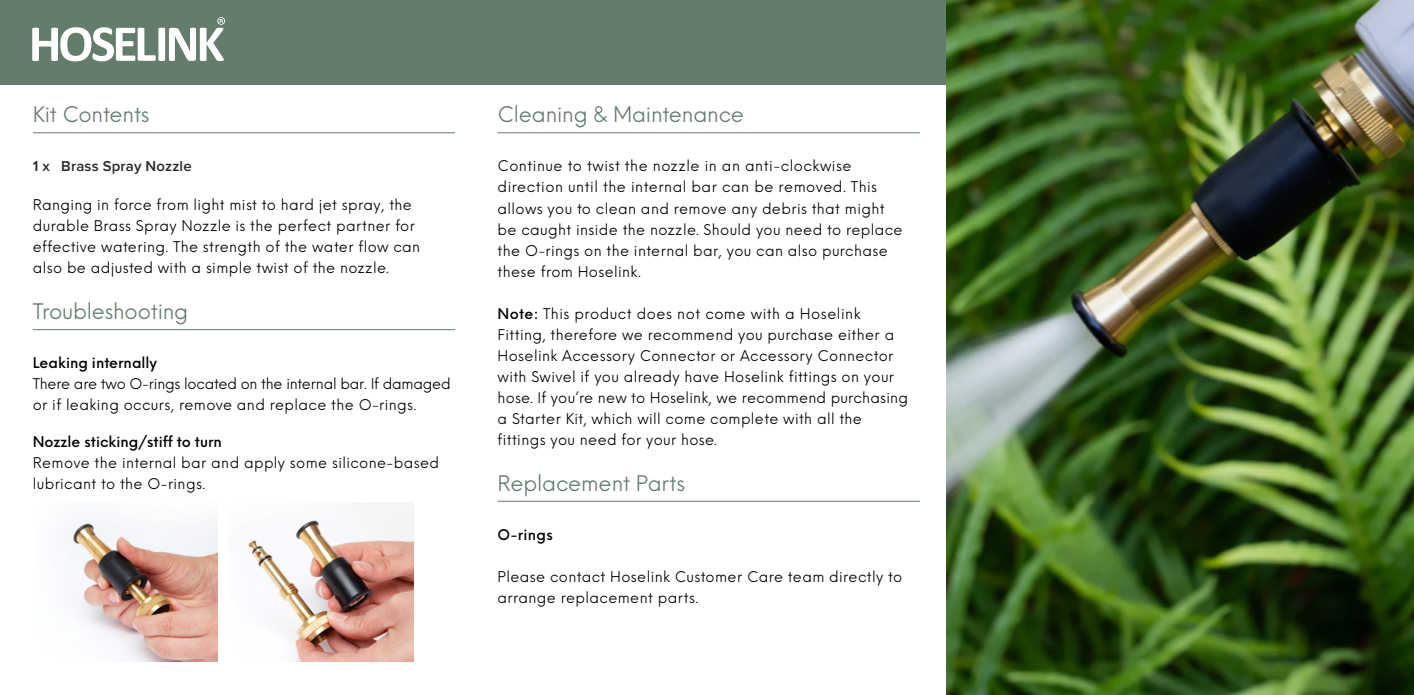
<style>
.page{position:relative;width:1414px;height:695px;background:#fff}
.page>*{position:absolute;margin:0;border:0;box-sizing:border-box;transform-origin:0 0}
.t1{font:21px "Neue Einstellung";letter-spacing:-.01em;color:#637c6b}
.t2{font:600 14.88px "Proxima Nova";letter-spacing:.01em;color:#282828}
.t3{font:14.35px/21px "Neue Einstellung";letter-spacing:.025em;color:#000}
.t4{font:14.35px/21px "Neue Einstellung";letter-spacing:-.015em;color:#000}
.t5{font:500 14.35px "Neue Einstellung";color:#000}
.s1{font-weight:500}
</style>
<div class="page">
<hr style="left:33px;top:132px;width:422px;height:1px;background:#637c6b">
<hr style="left:33px;top:329px;width:422px;height:1px;background:#637c6b">
<hr style="left:498px;top:132px;width:422px;height:1px;background:#637c6b">
<hr style="left:498px;top:500px;width:422px;height:1px;background:#637c6b">
<img style="left:69px;top:519px;width:148px;height:142px">
<img style="left:248px;top:506px;width:165px;height:155px">
<div style="left:0;top:0;width:1414px;height:84px;background:#637c6b"></div>
<svg style="left:32px;top:17px;width:193px;height:44px"></svg>
<img style="left:946px;top:0;width:468px;height:694px">
<h1 class="t1" style="left:33px;top:100px;width:118px">Kit Contents</h1>
<p class="t2" style="left:33px;top:155px;width:160px">1 x Brass Spray Nozzle</p>
<p class="t3" style="left:33px;top:194px;width:389px">Ranging in force from light mist to hard jet spray, the durable Brass Spray Nozzle is the perfect partner for effective watering. The strength of the water flow can also be adjusted with a simple twist of the nozzle.</p>
<h1 class="t1" style="left:33px;top:297px;width:157px">Troubleshooting</h1>
<p class="t5" style="left:33px;top:353px;width:126px">Leaking internally</p>
<p class="t4" style="left:33px;top:373px;width:419px">There are two O-rings located on the internal bar. If damaged or if leaking occurs, remove and replace the O-rings.</p>
<p class="t5" style="left:33px;top:432px;width:191px">Nozzle sticking/stiff to turn</p>
<p class="t3" style="left:33px;top:452px;width:408px">Remove the internal bar and apply some silicone-based lubricant to the O-rings.</p>
<h1 class="t1" style="left:498px;top:100px;width:248px">Cleaning &amp; Maintenance</h1>
<p class="t3" style="left:498px;top:156px;width:407px">Continue to twist the nozzle in an anti-clockwise direction until the internal bar can be removed. This allows you to clean and remove any debris that might be caught inside the nozzle. Should you need to replace the O-rings on the internal bar, you can also purchase these from Hoselink.</p>
<p class="t3" style="left:498px;top:303px;width:412px"><span class="s1">Note:</span> This product does not come with a Hoselink Fitting, therefore we recommend you purchase either a Hoselink Accessory Connector or Accessory Connector with Swivel if you already have Hoselink fittings on your hose. If you’re new to Hoselink, we recommend purchasing a Starter Kit, which will come complete with all the fittings you need for your hose.</p>
<h1 class="t1" style="left:498px;top:469px;width:189px">Replacement Parts</h1>
<p class="t5" style="left:498px;top:524px;width:57px">O-rings</p>
<p class="t3" style="left:498px;top:566px;width:406px">Please contact Hoselink Customer Care team directly to arrange replacement parts.</p>
</div>
